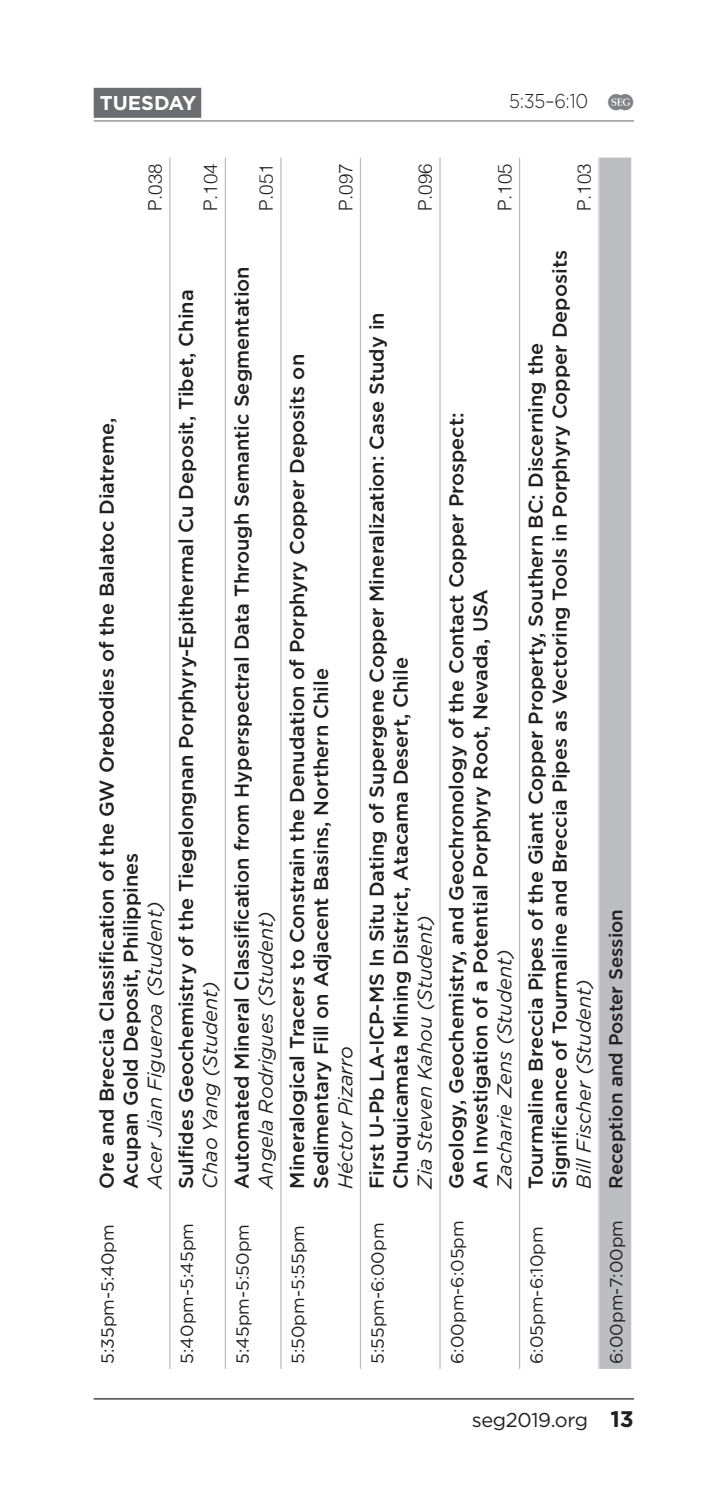
<style>
.page{position:relative;width:709px;height:1489px;background:#fff}
.page>*{position:absolute;margin:0;border:0;box-sizing:border-box;transform-origin:0 0}
.t1{font:500 20px/24px "Gotham";color:#231f20}
.t2{font:italic 20px "Gotham";color:#231f20}
.t3{font:20px "Gotham";letter-spacing:-.015em;color:#231f20}
.t4{font:300 20px "Gotham";color:#231f20;scale:.9 1}
.t5{font:700 20px "Gotham";color:#fff}
.t6{font:300 18.75px "Helvetica";color:#231f20}
.t7{font:500 18.75px "Gotham";color:#231f20}
.t8{font:17.5px "Gotham";color:#231f20}
.s1{font-family:"SEG Logos";font-weight:400;font-size:25px;color:#808285}
.s2{font-weight:700;font-size:22.5px}
</style>
<div class="page">
<hr style="left:94px;top:1398px;width:540px;height:1px;background:#231f20">
<div style="left:94px;top:88px;width:107px;height:30px;background:#6c6d70"></div>
<hr style="left:94px;top:120px;width:540px;height:2px;background:#808285">
<hr style="left:169px;top:158px;width:1px;height:1210px;background:#bcbdc0">
<hr style="left:225px;top:158px;width:1px;height:1210px;background:#bcbdc0">
<hr style="left:280px;top:158px;width:1px;height:1210px;background:#bcbdc0">
<hr style="left:360px;top:158px;width:1px;height:1210px;background:#bcbdc0">
<hr style="left:439px;top:158px;width:1px;height:1210px;background:#bcbdc0">
<hr style="left:519px;top:158px;width:1px;height:1210px;background:#bcbdc0">
<hr style="left:598px;top:158px;width:1px;height:1210px;background:#bcbdc0">
<div style="left:600px;top:158px;width:30px;height:1210px;background:#bcbdc0"></div>
<hr style="left:630px;top:158px;width:1px;height:1210px;background:#bcbdc0">
<p class="t5" style="left:100px;top:90px;width:98px">TUESDAY</p>
<p class="t4" style="left:509px;top:88px;width:140px">5:35–6:10 <span class="s1">1</span></p>
<p class="t6" style="left:139px;top:211px;width:49px;rotate:-90deg">P.038</p>
<p class="t6" style="left:195px;top:211px;width:49px;rotate:-90deg">P.104</p>
<p class="t6" style="left:250px;top:211px;width:49px;rotate:-90deg">P.051</p>
<p class="t6" style="left:330px;top:211px;width:49px;rotate:-90deg">P.097</p>
<p class="t6" style="left:409px;top:211px;width:49px;rotate:-90deg">P.096</p>
<p class="t6" style="left:489px;top:211px;width:49px;rotate:-90deg">P.105</p>
<p class="t6" style="left:568px;top:211px;width:49px;rotate:-90deg">P.103</p>
<p class="t1" style="left:94px;top:1188px;width:772px;rotate:-90deg">Ore and Breccia Classification of the GW Orebodies of the Balatoc Diatreme,<br>Acupan Gold Deposit, Philippines</p>
<p class="t2" style="left:142px;top:1188px;width:290px;rotate:-90deg">Acer Jian Figueroa (Student)</p>
<p class="t1" style="left:174px;top:1188px;width:900px;rotate:-90deg">Sulfides Geochemistry of the Tiegelongnan Porphyry-Epithermal Cu Deposit, Tibet, China</p>
<p class="t2" style="left:197px;top:1188px;width:210px;rotate:-90deg">Chao Yang (Student)</p>
<p class="t1" style="left:229px;top:1188px;width:924px;rotate:-90deg">Automated Mineral Classification from Hyperspectral Data Through Semantic Segmentation</p>
<p class="t2" style="left:253px;top:1188px;width:280px;rotate:-90deg">Angela Rodrigues (Student)</p>
<p class="t1" style="left:285px;top:1188px;width:836px;rotate:-90deg">Mineralogical Tracers to Constrain the Denudation of Porphyry Copper Deposits on<br>Sedimentary Fill on Adjacent Basins, Northern Chile</p>
<p class="t2" style="left:332px;top:1188px;width:144px;rotate:-90deg">Héctor Pizarro</p>
<p class="t8" style="left:96px;top:1363px;width:141px;rotate:-90deg">5:35pm-5:40pm</p>
<p class="t8" style="left:176px;top:1363px;width:142px;rotate:-90deg">5:40pm-5:45pm</p>
<p class="t8" style="left:231px;top:1363px;width:141px;rotate:-90deg">5:45pm-5:50pm</p>
<p class="t8" style="left:287px;top:1363px;width:140px;rotate:-90deg">5:50pm-5:55pm</p>
<p class="t1" style="left:364px;top:1188px;width:878px;rotate:-90deg">First U-Pb LA-ICP-MS In Situ Dating of Supergene Copper Mineralization: Case Study in<br>Chuquicamata Mining District, Atacama Desert, Chile</p>
<p class="t2" style="left:412px;top:1188px;width:276px;rotate:-90deg">Zia Steven Kahou (Student)</p>
<p class="t8" style="left:366px;top:1363px;width:143px;rotate:-90deg">5:55pm-6:00pm</p>
<p class="t1" style="left:444px;top:1188px;width:778px;rotate:-90deg">Geology, Geochemistry, and Geochronology of the Contact Copper Prospect:<br>An Investigation of a Potential Porphyry Root, Nevada, USA</p>
<p class="t2" style="left:491px;top:1188px;width:242px;rotate:-90deg">Zacharie Zens (Student)</p>
<p class="t8" style="left:446px;top:1363px;width:145px;rotate:-90deg">6:00pm-6:05pm</p>
<p class="t1" style="left:523px;top:1188px;width:940px;rotate:-90deg">Tourmaline Breccia Pipes of the Giant Copper Property, Southern BC: Discerning the<br>Significance of Tourmaline and Breccia Pipes as Vectoring Tools in Porphyry Copper Deposits</p>
<p class="t2" style="left:571px;top:1188px;width:212px;rotate:-90deg">Bill Fischer (Student)</p>
<p class="t8" style="left:525px;top:1363px;width:139px;rotate:-90deg">6:05pm-6:10pm</p>
<p class="t7" style="left:603px;top:1188px;width:281px;rotate:-90deg">Reception and Poster Session</p>
<p class="t8" style="left:605px;top:1363px;width:145px;rotate:-90deg">6:00pm-7:00pm</p>
<p class="t3" style="left:471px;top:1406px;width:164px">seg2019.org <span class="s2">13</span></p>
</div>
